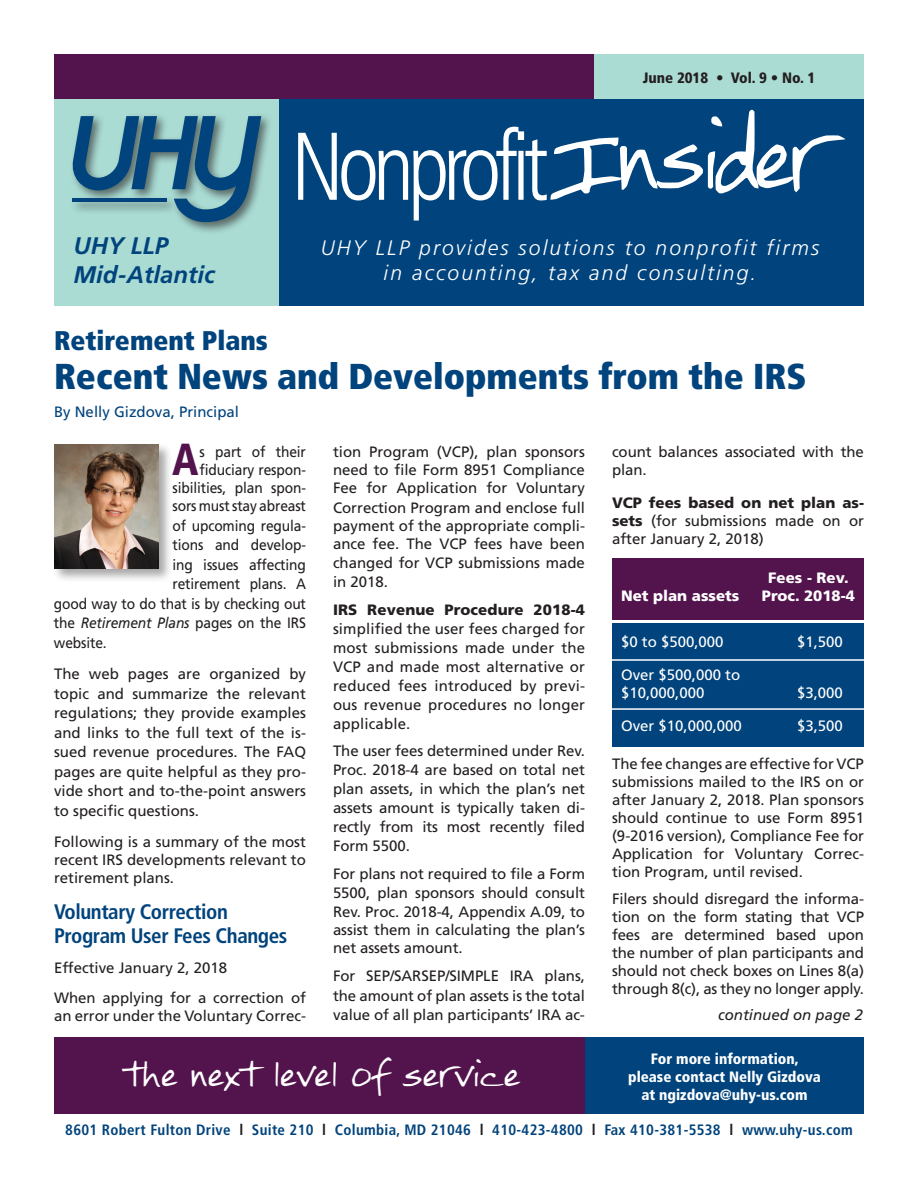
<style>
.page{position:relative;width:918px;height:1188px;background:#fff}
.page>*{position:absolute;margin:0;border:0;box-sizing:border-box;transform-origin:0 0}
.t1{font:300 condensed 96px "Frutiger LT Std";letter-spacing:-.07em;color:#fff;scale:.93 1}
.t2{font:900 condensed 44.85px "Frutiger LT Std";color:#53144e;scale:.91 1}
.t3{font:900 condensed 36px "Frutiger LT Std";color:#01437c}
.t4{font:27px "FG Rebecca";color:#fff}
.t5{font:900 condensed 27px "Frutiger LT Std";color:#01437c}
.t6{font:italic 700 24px/28.8px "Frutiger LT Std";color:#01437c}
.t7{font:italic 300 21px/25.2px "Frutiger LT Std";letter-spacing:.1em;color:#fff;text-align:center}
.t8{font:700 condensed 21px/24px "Frutiger LT Std";letter-spacing:-.02em;color:#01437c}
.t9{font:15px/18px "Frutiger LT Std";letter-spacing:-.005em;color:#231f20;text-align:justify}
.t10{font:15px/18px "Frutiger LT Std";letter-spacing:-.005em;color:#231f20;text-align:right;scale:.92 1}
.t11{font:700 condensed 15px "Frutiger LT Std";letter-spacing:.02em;color:#01437c}
.t12{font:15px/18px "Frutiger LT Std";color:#fff}
.t13{font:900 condensed 15px/18px "Frutiger LT Std";color:#fff;text-align:center}
.t14{font:900 15px "Frutiger LT Std";color:#fff}
.t15{font:900 15px "Frutiger LT Std";letter-spacing:.01em;color:#231f20}
.t16{font:15px "Frutiger LT Std";color:#01437c}
.t17{font:900 condensed 15px "Frutiger LT Std";color:#231f20}
.t18{font:italic 15px "Frutiger LT Std";color:#231f20}
.s1{font-family:"FG Rebecca";font-weight:400;font-stretch:normal;font-size:72px}
.s2{font-style:italic}
.s3{font-weight:900}
.s4{color:#231f20}
</style>
<div class="page">
<div style="left:54px;top:54px;width:540px;height:45px;background:#53144e"></div>
<div style="left:54px;top:1038px;width:531px;height:76px;background:#53144e"></div>
<div style="left:585px;top:1038px;width:279px;height:76px;background:#01437c"></div>
<div style="left:594px;top:54px;width:270px;height:45px;background:#aadcd4"></div>
<div style="left:54px;top:99px;width:225px;height:207px;background:#aadcd4"></div>
<div style="left:279px;top:99px;width:585px;height:207px;background:#01437c"></div>
<div style="left:69px;top:112px;width:204px;height:122px;background:#231f20;opacity:.6"></div>
<svg style="left:73px;top:116px;width:188px;height:106px"></svg>
<div style="left:52px;top:442px;width:121px;height:140px;background:#231f20;opacity:.4"></div>
<img style="left:54px;top:444px;width:105px;height:124px">
<div style="left:612px;top:559px;width:252px;height:61px;background:#53144e"></div>
<div style="left:612px;top:624px;width:252px;height:123px;background:#01437c"></div>
<hr style="left:611px;top:659px;width:262px;height:2px;background:#fff">
<hr style="left:611px;top:708px;width:262px;height:2px;background:#fff">
<p class="t17" style="left:643px;top:69px;width:174px">June 2018 • Vol. 9 • No. 1</p>
<h3 class="t6" style="left:74px;top:231px;width:143px">UHY LLP<br>Mid-Atlantic</h3>
<h1 class="t1" style="left:291px;top:112px;width:580px">Nonprofit<span class="s1">Insider</span></h1>
<h3 class="t7" style="left:321px;top:235px;width:500px">UHY LLP provides solutions to nonprofit firms in accounting, tax and consulting.</h3>
<h3 class="t5" style="left:54px;top:324px;width:215px">Retirement Plans</h3>
<h3 class="t3" style="left:54px;top:354px;width:754px">Recent News and Developments from the IRS</h3>
<p class="t16" style="left:54px;top:403px;width:187px">By Nelly Gizdova, Principal</p>
<h2 class="t2" style="left:172px;top:432px;width:31px">A</h2>
<p class="t10" style="left:172px;top:443px;width:147px">s part of their fiduciary respon&shy;sibilities, plan spon&shy;sors must stay abreast</p>
<p class="t10" style="left:172px;top:516px;width:147px">of upcoming regula-</p>
<p class="t10" style="left:172px;top:536px;width:147px">tions and develop-</p>
<p class="t10" style="left:172px;top:555px;width:147px">ing issues affecting</p>
<p class="t10" style="left:172px;top:575px;width:147px">retirement plans. A</p>
<p class="t10" style="left:54px;top:594px;width:275px">good way to do that is by checking out</p>
<p class="t10" style="left:54px;top:614px;width:275px">the <span class="s2">Retirement Plans</span> pages on the IRS</p>
<p class="t10" style="left:54px;top:633px;width:59px">website.</p>
<p class="t9" style="left:54px;top:664px;width:254px;line-height:19.5px">The web pages are organized by topic and summarize the relevant regulations; they provide examples and links to the full text of the is&shy;sued revenue procedures. The FAQ pages are quite helpful as they pro&shy;vide short and to-the-point answers to specific questions.</p>
<p class="t9" style="left:54px;top:833px;width:253px">Following is a summary of the most recent IRS developments relevant to retirement plans.</p>
<h3 class="t8" style="left:54px;top:900px;width:235px">Voluntary Correction<br>Program User Fees Changes</h3>
<p class="t9" style="left:54px;top:953px;width:254px;line-height:30px">Effective January 2, 2018<br>When applying for a correction of</p>
<p class="t9" style="left:54px;top:1007px;width:254px">an error under the Voluntary Correc-</p>
<p class="t9" style="left:333px;top:443px;width:253px">tion Program (VCP), plan sponsors need to file Form 8951 Compliance Fee for Application for Voluntary</p>
<p class="t9" style="left:333px;top:498px;width:254px;line-height:18.8px">Correction Program and enclose full payment of the appropriate compli&shy;ance fee. The VCP fees have been changed for VCP submissions made in 2018.</p>
<p class="t15" style="left:333px;top:601px;width:254px">IRS Revenue Procedure 2018-4</p>
<p class="t9" style="left:333px;top:619px;width:254px;line-height:18.9px">simplified the user fees charged for most submissions made under the VCP and made most alternative or reduced fees introduced by previ&shy;ous revenue procedures no longer applicable.</p>
<p class="t9" style="left:333px;top:742px;width:254px;line-height:18.9px">The user fees determined under Rev.<br>Proc. 2018-4 are based on total net plan assets, in which the plan’s net assets amount is typically taken di&shy;rectly from its most recently filed Form 5500.</p>
<p class="t9" style="left:333px;top:864px;width:254px;line-height:18.5px">For plans not required to file a Form 5500, plan sponsors should consult Rev. Proc. 2018-4, Appendix A.09, to assist them in calculating the plan’s net assets amount.</p>
<p class="t9" style="left:333px;top:966px;width:254px;line-height:19.5px">For SEP/SARSEP/SIMPLE IRA plans, the amount of plan assets is the total value of all plan participants’ IRA ac-</p>
<p class="t9" style="left:612px;top:443px;width:253px">count balances associated with the plan.</p>
<p class="t9" style="left:612px;top:494px;width:254px"><span class="s3">VCP fees based on net plan as&shy;sets</span> (for submissions made on or after January 2, 2018)</p>
<p class="t14" style="left:768px;top:569px;width:82px">Fees - Rev.</p>
<p class="t14" style="left:621px;top:587px;width:120px">Net plan assets</p>
<p class="t14" style="left:762px;top:587px;width:95px">Proc. 2018-4</p>
<p class="t12" style="left:621px;top:633px;width:104px">$0 to $500,000</p>
<p class="t12" style="left:797px;top:633px;width:47px">$1,500</p>
<p class="t12" style="left:621px;top:666px;width:121px">Over $500,000 to $10,000,000</p>
<p class="t12" style="left:797px;top:684px;width:47px">$3,000</p>
<p class="t12" style="left:621px;top:717px;width:122px">Over $10,000,000</p>
<p class="t12" style="left:797px;top:717px;width:47px">$3,500</p>
<p class="t9" style="left:612px;top:755px;width:254px">The fee changes are effective for VCP submissions mailed to the IRS on or after January 2, 2018. Plan sponsors should continue to use Form 8951 (9-2016 version), Compliance Fee for Application for Voluntary Correc&shy;tion Program, until revised.</p>
<p class="t9" style="left:612px;top:890px;width:254px">Filers should disregard the informa&shy;tion on the form stating that VCP fees are determined based upon the number of plan participants and should not check boxes on Lines 8(a) through 8(c), as they no longer apply.</p>
<p class="t18" style="left:718px;top:1006px;width:147px">continued on page 2</p>
<p class="t13" style="left:628px;top:1049px;width:194px">For more information, please contact Nelly Gizdova at ngizdova@uhy-us.com</p>
<h3 class="t4" style="left:124px;top:1061px;width:398px">the next level of service</h3>
<p class="t11" style="left:65px;top:1121px;width:789px">8601 Robert Fulton Drive <span class="s4">l</span> Suite 210 <span class="s4">l</span> Columbia, MD 21046 <span class="s4">l</span> 410-423-4800 <span class="s4">l</span> Fax 410-381-5538 <span class="s4">l</span> www.uhy-us.com</p>
</div>
